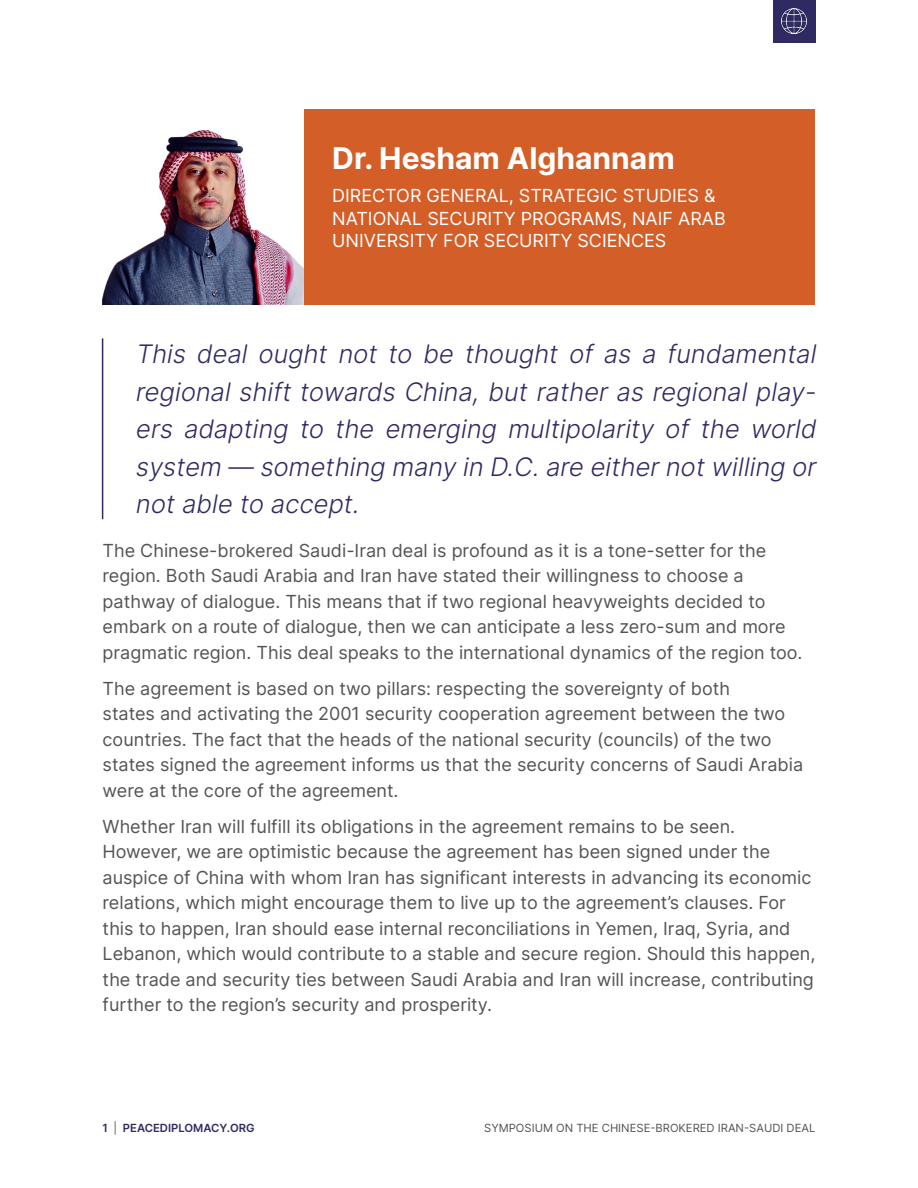
<style>
.page{position:relative;width:918px;height:1188px;background:#fff}
.page>*{position:absolute;margin:0;border:0;box-sizing:border-box;transform-origin:0 0}
.t1{font:700 30px "Inter";color:#fff}
.t2{font:italic 300 25.5px/37.5px "Inter";color:#2f2b62;text-align:justify}
.t3{font:18px/25.5px "Inter";color:#545454}
.t4{font:18px/22.5px "Inter";color:#fff}
.t5{font:11.25px "Inter";color:#545454}
.t6{font:600 11.25px "Inter";color:#2f2b62}
.s1{font-weight:400;color:#545454}
</style>
<div class="page">
<div style="left:773px;top:0;width:42px;height:42px;background:#2f2b62"></div>
<img style="left:782px;top:9px;width:25px;height:25px">
<hr style="left:102px;top:338px;width:1px;height:181px;background:#2f2b62">
<img style="left:103px;top:130px;width:201px;height:175px">
<div style="left:304px;top:109px;width:511px;height:196px;background:#d35e27"></div>
<h1 class="t1" style="left:332px;top:136px;width:344px">Dr. Hesham Alghannam</h1>
<p class="t4" style="left:332px;top:184px;width:395px">DIRECTOR GENERAL, STRATEGIC STUDIES &amp;<br>NATIONAL SECURITY PROGRAMS, NAIF ARAB<br>UNIVERSITY FOR SECURITY SCIENCES</p>
<p class="t2" style="left:135px;top:335px;width:688px">This deal ought not to be thought of as a fundamental regional shift towards China, but rather as regional play&shy;ers adapting to the emerging multipolarity of the world system — something many in D.C.are eithernotwilling or notable to accept.</p>
<p class="t3" style="left:103px;top:537px;width:702px">The Chinese-brokered Saudi-Iran deal is profound as it is a tone-setter for the region. Both Saudi Arabia and Iran have stated their willingness to choose a pathway of dialogue. This means that if two regional heavyweights decided to embark on a route of dialogue, then we can anticipate a less zero-sum and more pragmatic region. This deal speaks to the international dynamics of the region too.</p>
<p class="t3" style="left:103px;top:675px;width:702px">The agreement is based on two pillars: respecting the sovereignty of both<br>states and activating the 2001 security cooperation agreement between the two countries. The fact that the heads of the national security (councils) of the two states signed the agreement informs us that the security concerns of Saudi Arabia were at the core of the agreement.</p>
<p class="t3" style="left:103px;top:813px;width:714px">Whether Iran will fulfill its obligations in the agreement remains to be seen.<br>However, we are optimistic because the agreement has been signed under the auspice of China with whom Iran has significant interests in advancing its economic relations, which might encourage them to live up to the agreement’s clauses. For this to happen, Iran should ease internal reconciliations in Yemen, Iraq, Syria, and Lebanon, which would contribute to a stable and secure region. Should this happen, the trade and security ties between Saudi Arabia and Iran will increase, contributing further to the region’s security and prosperity.</p>
<p class="t6" style="left:103px;top:1120px;width:154px">1 <span class="s1">|</span> PEACEDIPLOMACY.ORG</p>
<p class="t5" style="left:484px;top:1120px;width:333px">SYMPOSIUM ON THE CHINESE-BROKERED IRAN-SAUDI DEAL</p>
</div>
